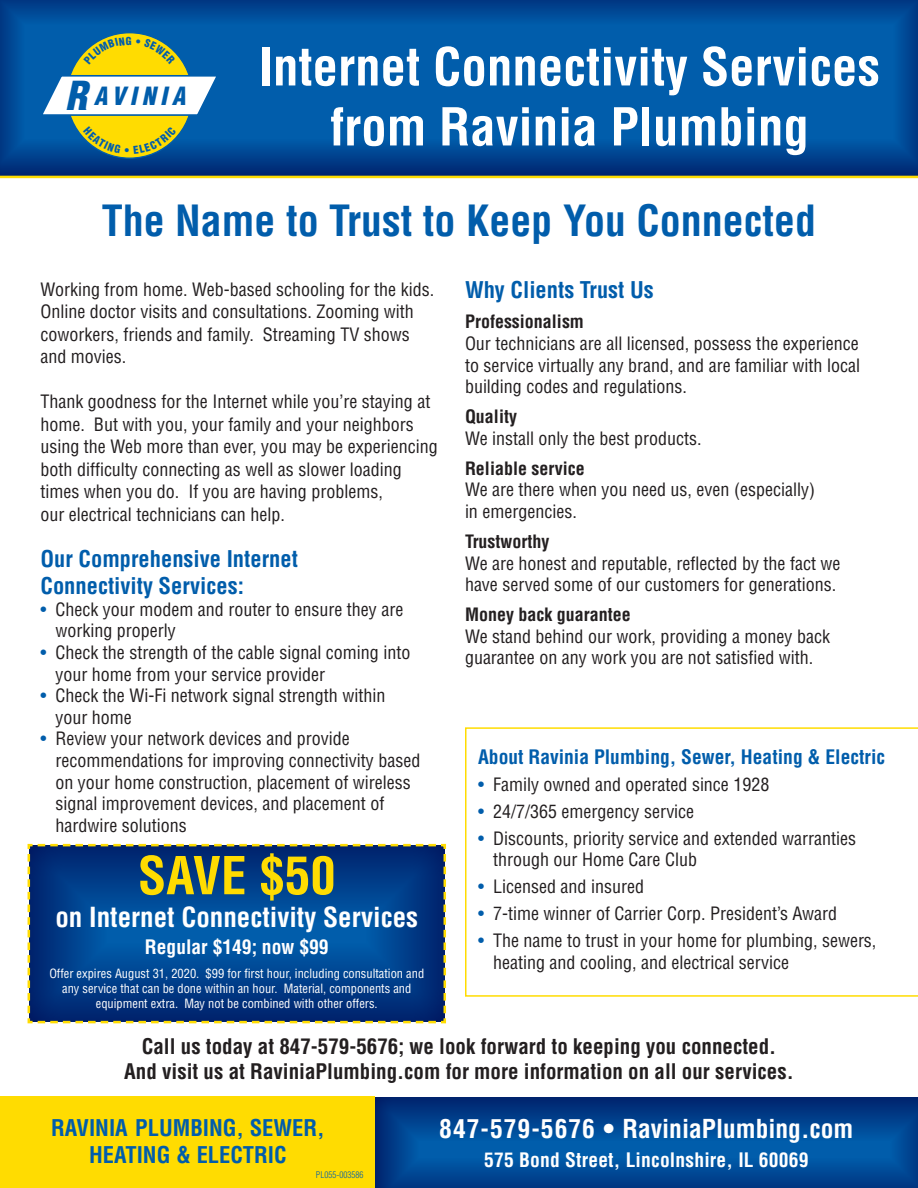
<style>
.page{position:relative;width:918px;height:1188px;background:#fff}
.page>*{position:absolute;margin:0;border:0;box-sizing:border-box;transform-origin:0 0}
.t1{font:700 condensed 51px/60px "Helvetica";color:#fff;text-align:center}
.t2{font:700 condensed 51px "Helvetica";color:#ffdc01}
.t3{font:700 condensed 42px "Helvetica";color:#015dab}
.t4{font:700 condensed 27px "Helvetica";color:#fff}
.t5{font:700 condensed 25.5px "Helvetica";color:#fff}
.t6{font:italic 900 condensed 24.6px "Helvetica";letter-spacing:.2em;color:#015dab}
.t7{font:700 condensed 22.5px/27px "Helvetica";color:#015dab;text-align:center}
.t8{font:700 condensed 21px "Helvetica";color:#231f20}
.t9{font:700 condensed 19.5px "Helvetica";letter-spacing:.01em;color:#fff}
.t10{font:700 condensed 19.5px "Helvetica";color:#015dab}
.t11{font:condensed 18px/21.6px "Helvetica";color:#231f20}
.t12{font:700 condensed 18px "Helvetica";color:#231f20}
.t13{font:condensed 12.45px/15px "Helvetica";color:#fff;text-align:center}
.t14{font:300 condensed 9px "Helvetica";color:#015dab}
.s1{font-size:39px}
.s2{color:#015dab}
</style>
<div class="page">
<svg style="left:465px;top:727px;width:453px;height:270px"></svg>
<svg style="left:0;top:0;width:918px;height:179px;background:#02539f"></svg>
<hr style="left:0;top:176px;width:918px;height:2px;background:#ffdc01">
<div style="left:67px;top:33px;width:125px;height:125px;background:#ffdc01;border-radius:50%"></div>
<svg style="left:39px;top:74px;width:181px;height:43px"></svg>
<svg style="left:374px;top:1096px;width:544px;height:92px;background:#024793"></svg>
<div style="left:0;top:1097px;width:375px;height:91px;background:#ffdc01"></div>
<svg style="left:27px;top:843px;width:419px;height:181px;background:#0a4488"></svg>
<svg style="left:83px;top:36px;width:93px;height:19px"></svg>
<svg style="left:83px;top:135px;width:94px;height:19px"></svg>
<p class="t6" style="left:65px;top:81px;width:122px"><span class="s1">R</span>AVINIA</p>
<p class="t1" style="left:259px;top:37px;width:623px">Internet Connectivity Services from Ravinia Plumbing</p>
<p class="t3" style="left:102px;top:195px;width:716px">The Name to Trust to Keep You Connected</p>
<p class="t11" style="left:40px;top:278px;width:395px;line-height:22.5px">Working from home. Web-based schooling for the kids.<br>Online doctor visits and consultations. Zooming with coworkers, friends and family. Streaming TV shows and movies.</p>
<p class="t11" style="left:40px;top:390px;width:399px;line-height:22.5px">Thank goodness for the Internet while you’re staying at home. But with you, your family and your neighbors using the Web more than ever, you may be experiencing both difficulty connecting as well as slower loading times when you do. If you are having problems,<br>our electrical technicians can help.</p>
<p class="t7" style="left:40px;top:545px;width:259px;text-align:left">Our Comprehensive Internet<br>Connectivity Services:</p>
<p class="t11" style="left:55px;top:598px;width:349px;text-indent:-15px"><span class="s2">•</span> Check your modem and router to ensure they are working properly</p>
<p class="t11" style="left:55px;top:641px;width:356px;text-indent:-15px"><span class="s2">•</span> Check the strength of the cable signal coming into your home from your service provider</p>
<p class="t11" style="left:55px;top:685px;width:331px;text-indent:-15px"><span class="s2">•</span> Check the Wi-Fi network signal strength within your home</p>
<p class="t11" style="left:55px;top:728px;width:366px;text-indent:-15px"><span class="s2">•</span> Review your network devices and provide recommendations for improving connectivity based on your home construction, placement of wireless signal improvement devices, and placement of hardwire solutions</p>
<p class="t7" style="left:465px;top:277px;width:190px">Why Clients Trust Us</p>
<p class="t12" style="left:465px;top:311px;width:120px">Professionalism</p>
<p class="t11" style="left:465px;top:332px;width:397px;text-align:justify">Our technicians are all licensed, possess the experience to service virtually any brand, and are familiar with local building codes and regulations.</p>
<p class="t12" style="left:465px;top:406px;width:54px">Quality</p>
<p class="t11" style="left:465px;top:427px;width:238px">We install only the best products.</p>
<p class="t12" style="left:465px;top:457px;width:121px">Reliable service</p>
<p class="t11" style="left:465px;top:479px;width:351px">We are there when you need us, even (especially) in emergencies.</p>
<p class="t12" style="left:465px;top:531px;width:86px">Trustworthy</p>
<p class="t11" style="left:465px;top:552px;width:377px">We are honest and reputable, reflected by the fact we have served some of our customers for generations.</p>
<p class="t12" style="left:465px;top:604px;width:167px">Money back guarantee</p>
<p class="t11" style="left:465px;top:625px;width:367px">We stand behind our work, providing a money back guarantee on any work you are not satisfied with.</p>
<p class="t10" style="left:478px;top:745px;width:409px">About Ravinia Plumbing, Sewer, Heating &amp; Electric</p>
<p class="t11" style="left:478px;top:773px;width:293px"><span class="s2">•</span> Family owned and operated since 1928</p>
<p class="t11" style="left:478px;top:800px;width:218px"><span class="s2">•</span> 24/7/365 emergency service</p>
<p class="t11" style="left:493px;top:827px;width:365px;text-indent:-15px"><span class="s2">•</span> Discounts, priority service and extended warranties through our Home Care Club</p>
<p class="t11" style="left:478px;top:876px;width:167px"><span class="s2">•</span> Licensed and insured</p>
<p class="t11" style="left:478px;top:903px;width:361px"><span class="s2">•</span> 7-time winner of Carrier Corp. President’s Award</p>
<p class="t11" style="left:493px;top:930px;width:385px;text-indent:-15px"><span class="s2">•</span> The name to trust in your home for plumbing, sewers, heating and cooling, and electrical service</p>
<p class="t2" style="left:138px;top:845px;width:199px">SAVE $50</p>
<p class="t4" style="left:55px;top:900px;width:364px">on Internet Connectivity Services</p>
<p class="t9" style="left:145px;top:936px;width:185px">Regular $149; now $99</p>
<p class="t13" style="left:49px;top:966px;width:376px">Offer expires August 31, 2020. $99 for first hour, including consultation and any service that can be done within an hour. Material, components and equipment extra. May not be combined with other offers.</p>
<p class="t8" style="left:142px;top:1033px;width:636px">Call us today at 847-579-5676; we look forward to keeping you connected.</p>
<p class="t8" style="left:124px;top:1059px;width:671px">And visit us at RaviniaPlumbing.com for more information on all our services.</p>
<p class="t7" style="left:51px;top:1114px;width:275px">RAVINIA PLUMBING, SEWER,<br>HEATING &amp; ELECTRIC</p>
<p class="t5" style="left:439px;top:1113px;width:416px">847-579-5676 • RaviniaPlumbing.com</p>
<p class="t9" style="left:484px;top:1148px;width:326px">575 Bond Street, Lincolnshire, IL 60069</p>
<p class="t14" style="left:316px;top:1170px;width:49px">PL055-003586</p>
</div>
